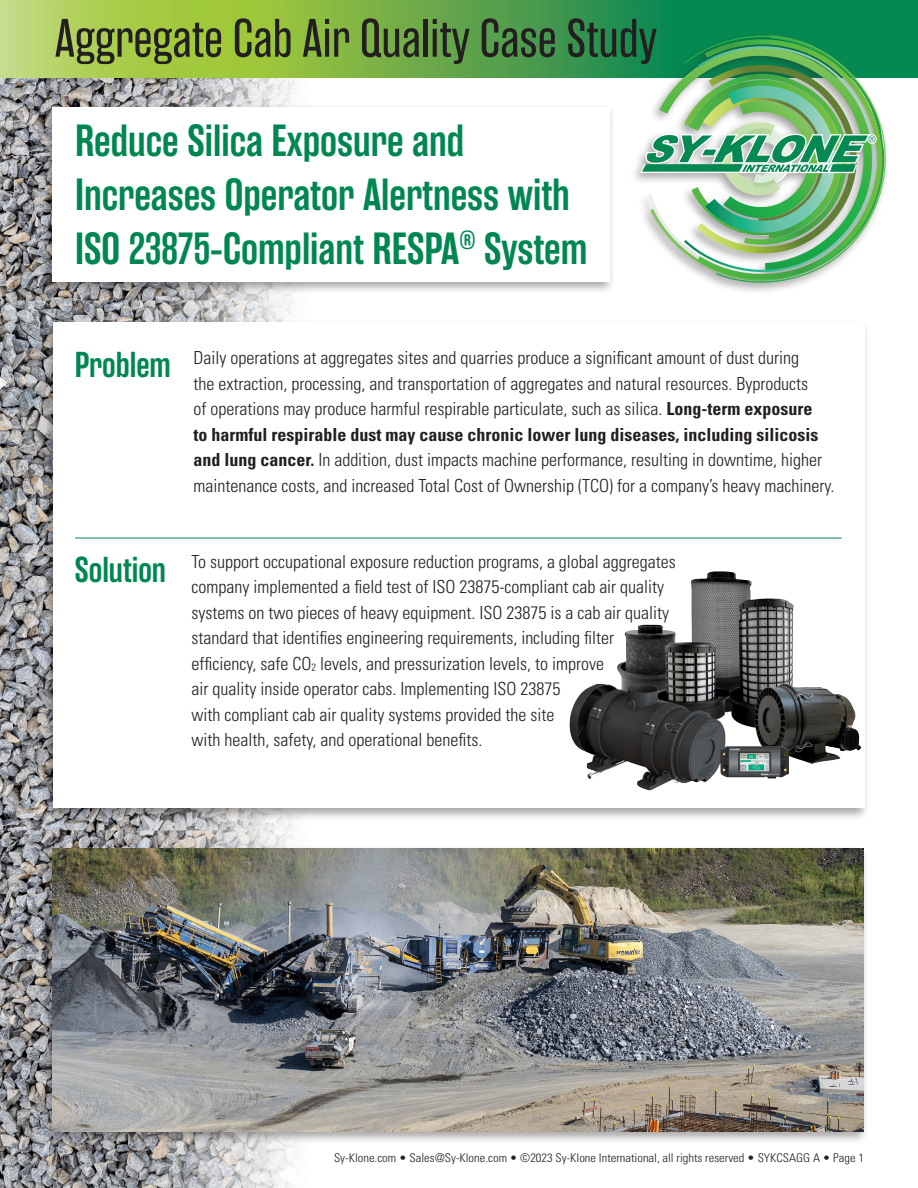
<style>
.page{position:relative;width:918px;height:1188px;background:#fff}
.page>*{position:absolute;margin:0;border:0;box-sizing:border-box;transform-origin:0 0}
.t1{font:54px "Rama Gothic E";color:#231f20}
.t2{font:600 45px/54px "Rama Gothic E";color:#008751}
.Heading_1{font:600 36px "Rama Gothic E";color:#008751}
.Body_Copy{font:300 condensed 18px/25.5px "Univers LT Std";color:#231f20}
.t3{font:300 condensed 12px "Univers LT Std";color:#231f20;scale:1.05 1}
.s1{font-weight:700}
</style>
<div class="page">
<img style="left:0;top:78px;width:299px;height:1110px">
<div style="left:41px;top:103px;width:574px;height:191px;background:#231f20;opacity:.4"></div>
<div style="left:52px;top:107px;width:558px;height:175px;background:#fff"></div>
<img style="left:0;top:0;width:918px;height:78px">
<div style="left:629px;top:31px;width:261px;height:264px;background:#231f20;opacity:.4"></div>
<img style="left:648px;top:39px;width:36px;height:245px">
<img style="left:684px;top:29px;width:207px;height:260px">
<img style="left:684px;top:42px;width:194px;height:238px">
<img style="left:780px;top:131px;width:13px;height:52px">
<img style="left:721px;top:122px;width:59px;height:74px">
<img style="left:754px;top:182px;width:22px;height:6px">
<img style="left:744px;top:129px;width:29px;height:56px">
<img style="left:745px;top:130px;width:30px;height:56px">
<svg style="left:640px;top:132px;width:238px;height:45px;background:#7aba99"></svg>
<div style="left:41px;top:845px;width:828px;height:300px;background:#231f20;opacity:.4"></div>
<img style="left:52px;top:848px;width:812px;height:284px">
<div style="left:42px;top:319px;width:828px;height:503px;background:#231f20;opacity:.4"></div>
<div style="left:53px;top:322px;width:812px;height:486px;background:#fff"></div>
<img style="left:569px;top:571px;width:292px;height:219px">
<hr style="left:75px;top:538px;width:766px;height:1px;background:#008751">
<p class="t1" style="left:55px;top:9px;width:604px">Aggregate Cab Air Quality Case Study</p>
<p class="t2" style="left:75px;top:115px;width:514px">Reduce Silica Exposure and<br>Increases Operator Alertness with<br>ISO 23875-Compliant RESPA<sup>®</sup> System</p>
<p class="Heading_1" style="left:75px;top:345px;width:98px">Problem</p>
<p class="Body_Copy" style="left:194px;top:345px;width:642px">Daily operations at aggregates sites and quarries produce a significant amount of dust during<br>the extraction, processing, and transportation of aggregates and natural resources. Byproducts<br>of operations may produce harmful respirable particulate, such as silica. <span class="s1">Long-term exposure<br>to harmful respirable dust may cause chronic lower lung diseases, including silicosis and lung cancer.</span> In addition, dust impacts machine performance, resulting in downtime, higher maintenance costs, and increased Total Cost of Ownership (TCO) for a company’s heavy machinery.</p>
<p class="Heading_1" style="left:75px;top:549px;width:93px">Solution</p>
<p class="Body_Copy" style="left:192px;top:549px;width:486px">To support occupational exposure reduction programs, a global aggregates company implemented a field test of ISO 23875-compliant cab air quality systems on two pieces of heavy equipment. ISO 23875 is a cab air quality standard that identifies engineering requirements, including filter efficiency, safe CO<sub>2</sub> levels, and pressurization levels, to improve<br>air quality inside operator cabs. Implementing ISO 23875<br>with compliant cab air quality systems provided the site<br>with health, safety, and operational benefits.</p>
<p class="t3" style="left:334px;top:1150px;width:506px">Sy-Klone.com • Sales@Sy-Klone.com • ©2023 Sy-Klone International, all rights reserved • SYKCSAGG A • Page 1</p>
</div>
